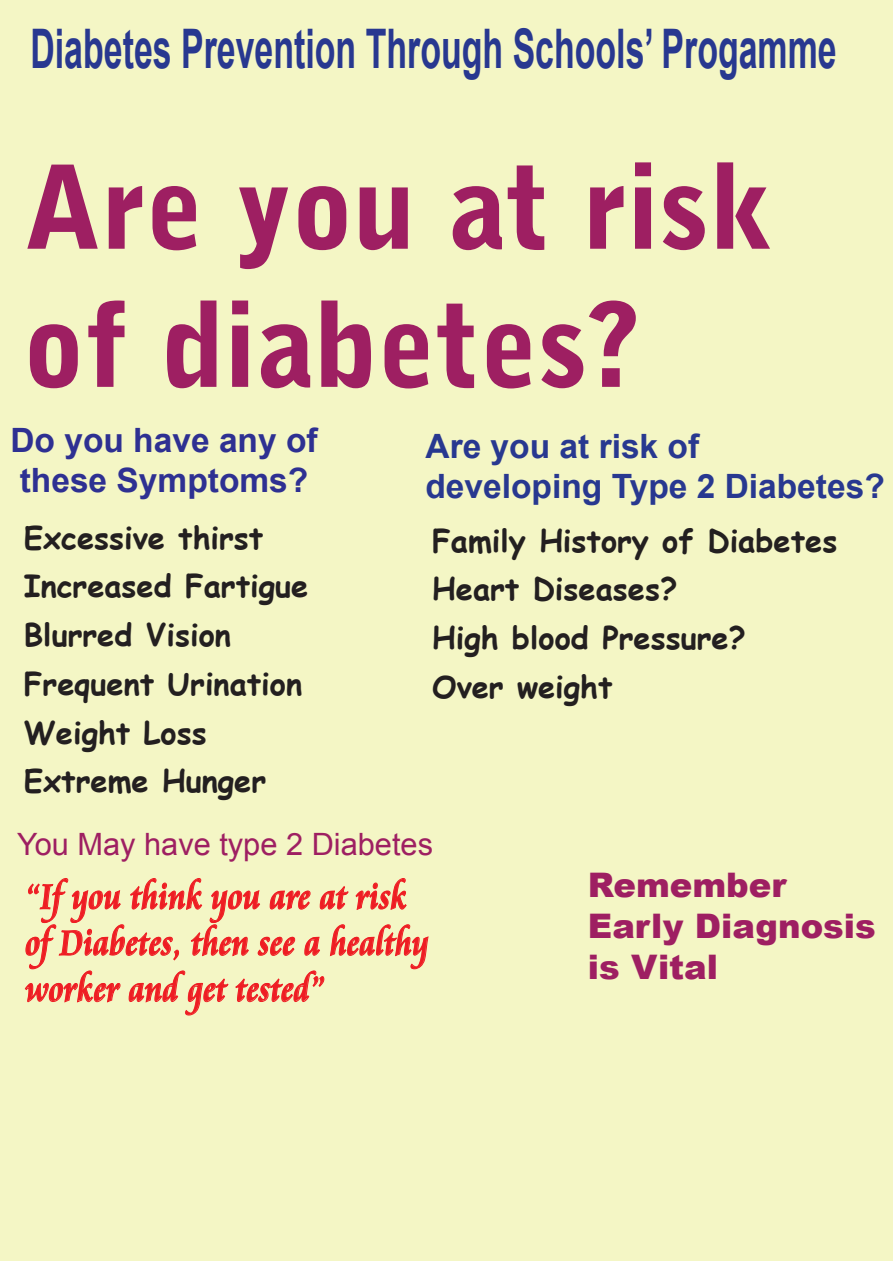
<style>
.page{position:relative;width:893px;height:1263px;background:#fff}
.page>*{position:absolute;margin:0;border:0;box-sizing:border-box;transform-origin:0 0}
.t1{font:900 115.12px/138.1px "Bell Gothic BT";color:#9e1f62}
.t2{font:700 54.6px "Arial";color:#283890;scale:.62 1}
.t3{font:700 38.55px/46.3px "Cataneo BT";color:#ee1d23;scale:.84 1}
.t4{font:900 33.83px/40.6px "Arial";color:#9e1f62}
.t5{font:700 33.53px/40.2px "Arial";color:#283890}
.t6{font:700 33.53px/40.2px "Arial";color:#2e3092}
.t7{font:700 30.75px/48.8px "Comic Sans MS";color:#231f20}
.t8{font:30.75px "Arial";color:#9e1f62}
</style>
<div class="page">
<div style="left:0;top:0;width:893px;height:1261px;background:#f4f6c5"></div>
<svg style="left:24px;top:878px;width:405px;height:138px"></svg>
<h2 class="t2" style="left:30px;top:13px;width:1302px">Diabetes Prevention Through Schools’ Progamme</h2>
<h1 class="t1" style="left:24px;top:137px;width:749px">Are you at risk of diabetes?</h1>
<p class="t6" style="left:10px;top:421px;width:309px">Do you have any of these Symptoms?</p>
<p class="t5" style="left:425px;top:427px;width:461px">Are you at risk of<br>developing Type 2 Diabetes?</p>
<p class="t7" style="left:24px;top:512px;width:286px">Excessive thirst<br>Increased Fartigue<br>Blurred Vision<br>Frequent Urination<br>Weight Loss<br>Extreme Hunger</p>
<p class="t7" style="left:432px;top:515px;width:407px">Family History of Diabetes<br>Heart Diseases?<br>High blood Pressure?<br>Over weight</p>
<p class="t8" style="left:17px;top:824px;width:417px">You May have type 2 Diabetes</p>
<p class="t3" style="left:25px;top:874px;width:482px">“If you think you are at risk of Diabetes, then see a healthy worker and get tested”</p>
<p class="t4" style="left:588px;top:864px;width:289px">Remember<br>Early Diagnosis is Vital</p>
</div>
